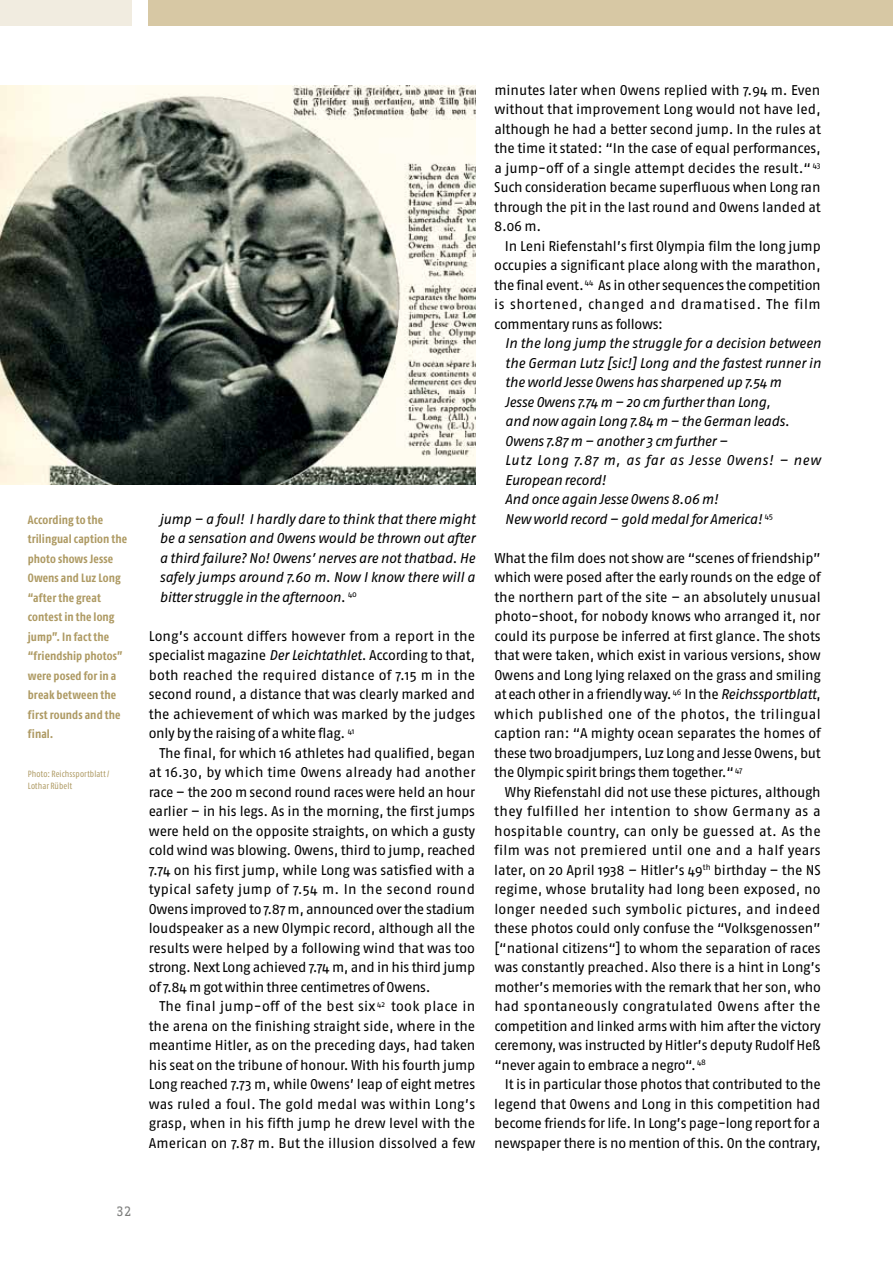
<style>
.page{position:relative;width:893px;height:1263px;background:#fff}
.page>*{position:absolute;margin:0;border:0;box-sizing:border-box;transform-origin:0 0}
.t1{font:14.1px/19.5px "Fago No";letter-spacing:-.02em;color:#000;text-align:justify}
.t2{font:italic 14.1px/19.5px "Fago No";letter-spacing:-.02em;color:#000;text-align:justify}
.t3{font:13.5px "Fago Office Serif";color:#7a7b7a}
.t4{font:700 12px/19.5px "Fago Co";letter-spacing:.005em;color:#ae9a63}
.t5{font:9px/12px "Fago Co";letter-spacing:.015em;color:#ae9a63}
.s1{font-style:italic}
</style>
<div class="page">
<div style="left:149px;top:0;width:744px;height:26px;background:#d7c8a4"></div>
<div style="left:0;top:0;width:132px;height:26px;background:#f1ece0"></div>
<img style="left:0;top:85px;width:476px;height:400px">
<p class="t4" style="left:28px;top:510px;width:101px">According to the trilingual caption the photo shows Jesse<br>Owens and Luz Long “after the great contest in the long jump”. In fact the “friendship photos” were posed for in a break between the first rounds and the final.</p>
<p class="t5" style="left:28px;top:768px;width:83px">Photo: Reichssportblatt /<br>Lothar Rübelt</p>
<p class="t2" style="left:159px;top:509px;width:317px">jump – a foul! I hardly dare to think that there might be a sensation and Owens would be thrown out after a third failure? No! Owens’ nerves are not thatbad. He safely jumps around 7.60 m. Now I know there will a bitter struggle in the afternoon. <sup>40</sup></p>
<p class="t1" style="left:149px;top:626px;width:328px">Long’s account differs however from a report in the specialist magazine <span class="s1">Der Leichtathlet</span>. According to that, both reached the required distance of 7.15 m in the second round, a distance that was clearly marked and the achievement of which was marked by the judges only by the raising of a white flag. <sup>41</sup></p>
<p class="t1" style="left:149px;top:743px;width:328px;text-indent:11px">The final, for which 16 athletes had qualified, began at 16.30, by which time Owens already had another race – the 200 m second round races were held an hour earlier – in his legs. As in the morning, the first jumps were held on the opposite straights, on which a gusty cold wind was blowing. Owens, third to jump, reached 7.74 on his first jump, while Long was satisfied with a typical safety jump of 7.54 m. In the second round Owens improved to 7.87 m, announced over the stadium loudspeaker as a new Olympic record, although all the results were helped by a following wind that was too strong. Next Long achieved 7.74 m, and in his third jump of 7.84 m got within three centimetres of Owens.</p>
<p class="t1" style="left:149px;top:997px;width:328px;text-indent:11px">The final jump-off of the best six <sup>42</sup> took place in the arena on the finishing straight side, where in the meantime Hitler, as on the preceding days, had taken his seat on the tribune of honour. With his fourth jump Long reached 7.73 m, while Owens’ leap of eight metres was ruled a foul. The gold medal was within Long’s grasp, when in his fifth jump he drew level with the American on 7.87 m. But the illusion dissolved a few</p>
<p class="t1" style="left:494px;top:80px;width:328px">minutes later when Owens replied with 7.94 m. Even without that improvement Long would not have led, although he had a better second jump. In the rules at the time it stated: “In the case of equal performances, a jump-off of a single attempt decides the result.“ <sup>43<br></sup>Such consideration became superfluous when Long ran through the pit in the last round and Owens landed at 8.06 m.</p>
<p class="t1" style="left:494px;top:236px;width:328px;text-indent:11px">In Leni Riefenstahl’s first Olympia film the long jump occupies a significant place along with the marathon, the final event. <sup>44</sup> As in other sequences the competition is shortened, changed and dramatised. The film commentary runs as follows:</p>
<p class="t2" style="left:505px;top:333px;width:317px;text-align:left">In the long jump the struggle for a decision between the German Lutz [sic!] Long and the fastest runner in the world Jesse Owens has sharpened up 7.54 m<br>Jesse Owens 7.74 m – 20 cm further than Long,<br>and now again Long 7.84 m – the German leads.<br>Owens 7.87 m – another 3 cm further –<br>Lutz Long 7.87 m, as far as Jesse Owens! – new European record!<br>And once again Jesse Owens 8.06 m!<br>New world record – gold medal for America! <sup>45</sup></p>
<p class="t1" style="left:494px;top:548px;width:328px">What the film does not show are “scenes offriendship” which were posed after the early rounds on the edge of the northern part of the site – an absolutely unusual photo-shoot, for nobody knows who arranged it, nor could its purpose be inferred at first glance. The shots that were taken, which exist in various versions, show Owens and Long lying relaxed on the grass and smiling at each other in a friendly way. <sup>46</sup> In the <span class="s1">Reichssportblatt</span>, which published one of the photos, the trilingual caption ran: “A mighty ocean separates the homes of these two broadjumpers, Luz Long and Jesse Owens, but the Olympic spirit brings them together.“ <sup>47</sup></p>
<p class="t1" style="left:494px;top:782px;width:328px;text-indent:11px">Why Riefenstahl did not use these pictures, although they fulfilled her intention to show Germany as a hospitable country, can only be guessed at. As the film was not premiered until one and a half years later, on 20 April 1938 – Hitler’s 49<sup>th</sup> birthday – the NS regime, whose brutality had long been exposed, no longer needed such symbolic pictures, and indeed these -photos could only confuse the “Volksgenossen” [“national citizens“] to whom the separation of races was constantly preached. Also there is a hint in Long’s mother’s memories with the remark that her son, who had spontaneously congratulated Owens after the competition and linked arms with him after the victory ceremony, was instructed by Hitler’s deputy Rudolf Heß “never again to embrace a negro“. <sup>48</sup></p>
<p class="t1" style="left:494px;top:1074px;width:328px;text-indent:11px">It is in particular those photos that contributed to the legend that Owens and Long in this competition had become friends for life. In Long’s page-long report for a newspaper there is no mention of this. On the contrary,</p>
<p class="t3" style="left:116px;top:1204px;width:17px">32</p>
</div>
